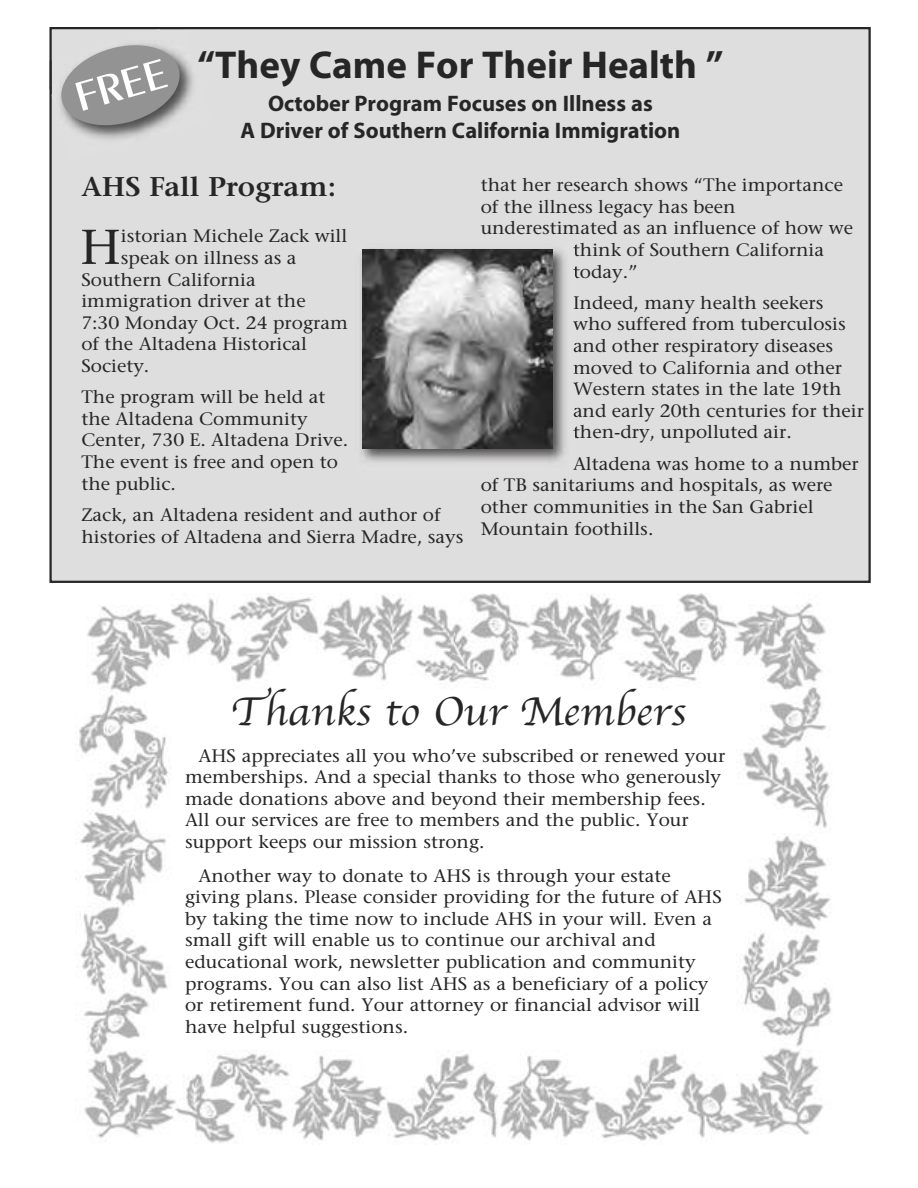
<style>
.page{position:relative;width:918px;height:1188px;background:#fff}
.page>*{position:absolute;margin:0;border:0;box-sizing:border-box;transform-origin:0 0}
.t1{font:48.75px "Stone Serif";color:#272627;scale:1.05 1}
.t2{font:600 42.9px "Exotic 350 BT";color:#fff}
.t3{font:42px "Apple Chancery";color:#272627;scale:1.05 1}
.t4{font:700 39px "Myriad";color:#272627}
.t5{font:600 27px "Stone Serif";color:#272627;scale:1.05 1}
.t6{font:700 22.5px/27px "Myriad";color:#272627;text-align:center}
.t7{font:18px/21.6px "Stone Serif";color:#272627;scale:1.05 1}
</style>
<div class="page">
<img style="left:79px;top:594px;width:752px;height:549px">
<div style="left:51px;top:28px;width:819px;height:554px;background:#dfdedf"></div>
<img style="left:360px;top:247px;width:216px;height:216px">
<svg style="left:574px;top:244px;width:2px;height:12px"></svg>
<svg style="left:574px;top:264px;width:2px;height:15px"></svg>
<svg style="left:574px;top:296px;width:2px;height:13px"></svg>
<svg style="left:573px;top:320px;width:3px;height:10px"></svg>
<svg style="left:574px;top:341px;width:2px;height:11px"></svg>
<svg style="left:574px;top:362px;width:2px;height:12px"></svg>
<svg style="left:573px;top:383px;width:3px;height:7px"></svg>
<svg style="left:574px;top:405px;width:2px;height:12px"></svg>
<svg style="left:574px;top:425px;width:2px;height:14px"></svg>
<img style="left:362px;top:250px;width:190px;height:199px">
<img style="left:52px;top:29px;width:160px;height:110px">
<img style="left:49px;top:60px;width:2px;height:32px">
<svg style="left:159px;top:27px;width:27px;height:2px"></svg>
<img style="left:51px;top:60px;width:1px;height:36px">
<svg style="left:56px;top:40px;width:128px;height:91px"></svg>
<h2 class="t2" style="left:69px;top:73px;width:96px;rotate:-16deg">FREE</h2>
<h3 class="t4" style="left:197px;top:45px;width:527px">“They Came For Their Health ”</h3>
<p class="t6" style="left:240px;top:91px;width:441px">October Program Focuses on Illness as<br>A Driver of Southern California Immigration</p>
<h3 class="t5" style="left:81px;top:169px;width:244px">AHS Fall Program:</h3>
<h1 class="t1" style="left:80px;top:217px;width:40px">H</h1>
<p class="t7" style="left:121px;top:225px;width:217px">istorian Michele Zack will</p>
<p class="t7" style="left:121px;top:247px;width:169px">speak on illness as a</p>
<p class="t7" style="left:81px;top:268px;width:168px">Southern California</p>
<p class="t7" style="left:81px;top:290px;width:215px">immigration driver at the</p>
<p class="t7" style="left:81px;top:312px;width:255px">7:30 Monday Oct. 24 program</p>
<p class="t7" style="left:81px;top:333px;width:216px">of the Altadena Historical</p>
<p class="t7" style="left:81px;top:355px;width:66px">Society.</p>
<p class="t7" style="left:81px;top:386px;width:256px">The program will be held at the Altadena Community<br>Center, 730 E. Altadena Drive.<br>The event is free and open to the public.</p>
<p class="t7" style="left:81px;top:504px;width:365px">Zack, an Altadena resident and author of histories of Altadena and Sierra Madre, says</p>
<p class="t7" style="left:481px;top:174px;width:347px">that her research shows “The importance</p>
<p class="t7" style="left:481px;top:196px;width:244px">of the illness legacy has been</p>
<p class="t7" style="left:481px;top:217px;width:356px">underestimated as an influence of how we</p>
<p class="t7" style="left:573px;top:239px;width:241px">think of Southern California</p>
<p class="t7" style="left:573px;top:260px;width:63px">today.”</p>
<p class="t7" style="left:573px;top:292px;width:279px">Indeed, many health seekers who suffered from tuberculosis and other respiratory diseases moved to California and other<br>Western states in the late 19th and early 20th centuries for their then-dry, unpolluted air.</p>
<p class="t7" style="left:481px;top:453px;width:362px;text-indent:92px">Altadena was home to a number of TB sanitariums and hospitals, as were other communities in the San Gabriel<br>Mountain foothills.</p>
<h3 class="t3" style="left:231px;top:686px;width:435px">Thanks to Our Members</h3>
<p class="t7" style="left:185px;top:744px;width:516px;text-indent:13px">AHS appreciates all you who’ve subscribed or renewed your memberships. And a special thanks to those who generously made donations above and beyond their membership fees.<br>All our services are free to members and the public. Your support keeps our mission strong.</p>
<p class="t7" style="left:185px;top:864px;width:513px;text-indent:13px">Another way to donate to AHS is through your estate giving plans. Please consider providing for the future of AHS by taking the time now to include AHS in your will. Even a small gift will enable us to continue our archival and educational work, newsletter publication and community programs. You can also list AHS as a beneficiary of a policy or retirement fund. Your attorney or financial advisor will have helpful suggestions.</p>
</div>
